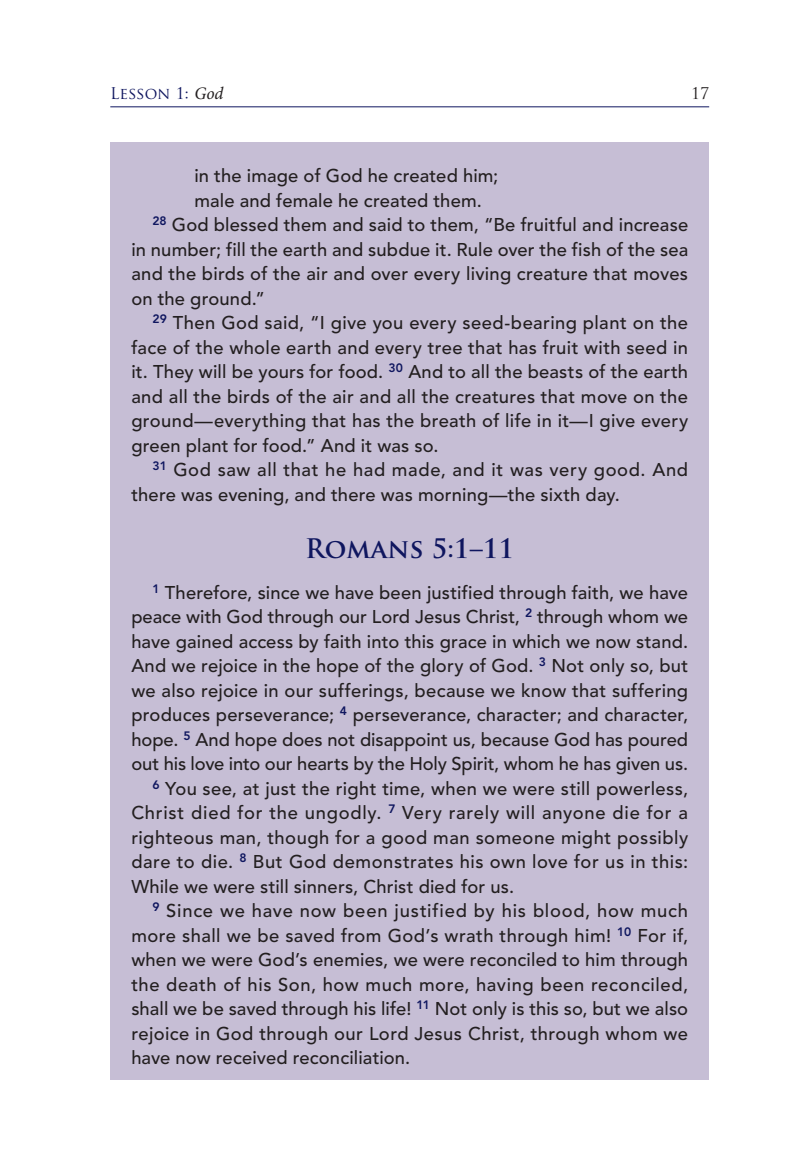
<style>
.page{position:relative;width:788px;height:1166px;background:#fff}
.page>*{position:absolute;margin:0;border:0;box-sizing:border-box;transform-origin:0 0}
.scripture_head{font:700 26.25px "Trajan Pro";color:#0f165f}
.scripture{font:500 18.38px/24.5px "Avenir";letter-spacing:.01em;color:#231f20;text-align:justify}
.scripture_p2{font:500 18.38px "Avenir";letter-spacing:.01em;color:#231f20}
.rh{font:15.75px "Trajan Pro";color:#0f165f}
.rh-2{font:15.75px "Trajan Pro";color:#231f20}
.s1{font-family:"Minion Pro";font-style:italic;font-size:17.5px;color:#231f20}
</style>
<div class="page">
<hr style="left:110px;top:106px;width:599px;height:1px;background:#0f165f">
<div style="left:110px;top:142px;width:599px;height:937px;background:#c6bed5"></div>
<p class="rh" style="left:110px;top:84px;width:115px">Lesson 1: <span class="s1">God</span></p>
<p class="rh-2" style="left:691px;top:84px;width:19px">17</p>
<p class="scripture_p2" style="left:194px;top:165px;width:305px">in the image of God he created him;</p>
<p class="scripture_p2" style="left:194px;top:190px;width:289px">male and female he created them.</p>
<p class="scripture" style="left:131px;top:213px;width:558px;text-indent:21px"><sup>28</sup> God blessed them and said to them, “Be fruitful and increase in number; fill the earth and subdue it. Rule over the fish of the sea and the birds of the air and over every living creature that moves on the ground.”</p>
<p class="scripture" style="left:131px;top:311px;width:558px;text-indent:21px"><sup>29</sup> Then God said, “I give you every seed-bearing plant on the face of the whole earth and every tree that has fruit with seed in it. They will be yours for food. <sup>30</sup> And to all the beasts of the earth and all the birds of the air and all the creatures that move on the ground—everything that has the breath of life in it—I give every green plant for food.” And it was so.</p>
<p class="scripture" style="left:131px;top:458px;width:558px;text-indent:21px"><sup>31</sup> God saw all that he had made, and it was very good. And there was evening, and there was morning—the sixth day.</p>
<p class="scripture_head" style="left:305px;top:532px;width:211px">Romans 5:1–11</p>
<p class="scripture" style="left:131px;top:580px;width:558px;text-indent:21px"><sup>1</sup> Therefore, since we have been justified through faith, we have peace with God through our Lord Jesus Christ, <sup>2</sup> through whom we have gained access by faith into this grace in which we now stand.<br>And we rejoice in the hope of the glory of God. <sup>3</sup> Not only so, but we also rejoice in our sufferings, because we know that suffering produces perseverance; <sup>4</sup> perseverance, character; and character, hope. <sup>5</sup> And hope does not disappoint us, because God has poured out his love into our hearts by the Holy Spirit, whom he has given us.</p>
<p class="scripture" style="left:131px;top:776px;width:558px;text-indent:21px"><sup>6</sup> You see, at just the right time, when we were still powerless, Christ died for the ungodly. <sup>7</sup> Very rarely will anyone die for a righteous man, though for a good man someone might possibly dare to die. <sup>8</sup> But God demonstrates his own love for us in this:<br>While we were still sinners, Christ died for us.</p>
<p class="scripture" style="left:131px;top:899px;width:558px;text-indent:21px"><sup>9</sup> Since we have now been justified by his blood, how much more shall we be saved from God’s wrath through him! <sup>10</sup> For if, when we were God’s enemies, we were reconciled to him through the death of his Son, how much more, having been reconciled, shall we be saved through his life! <sup>11</sup> Not only is this so, but we also rejoice in God through our Lord Jesus Christ, through whom we have now received reconciliation.</p>
</div>
